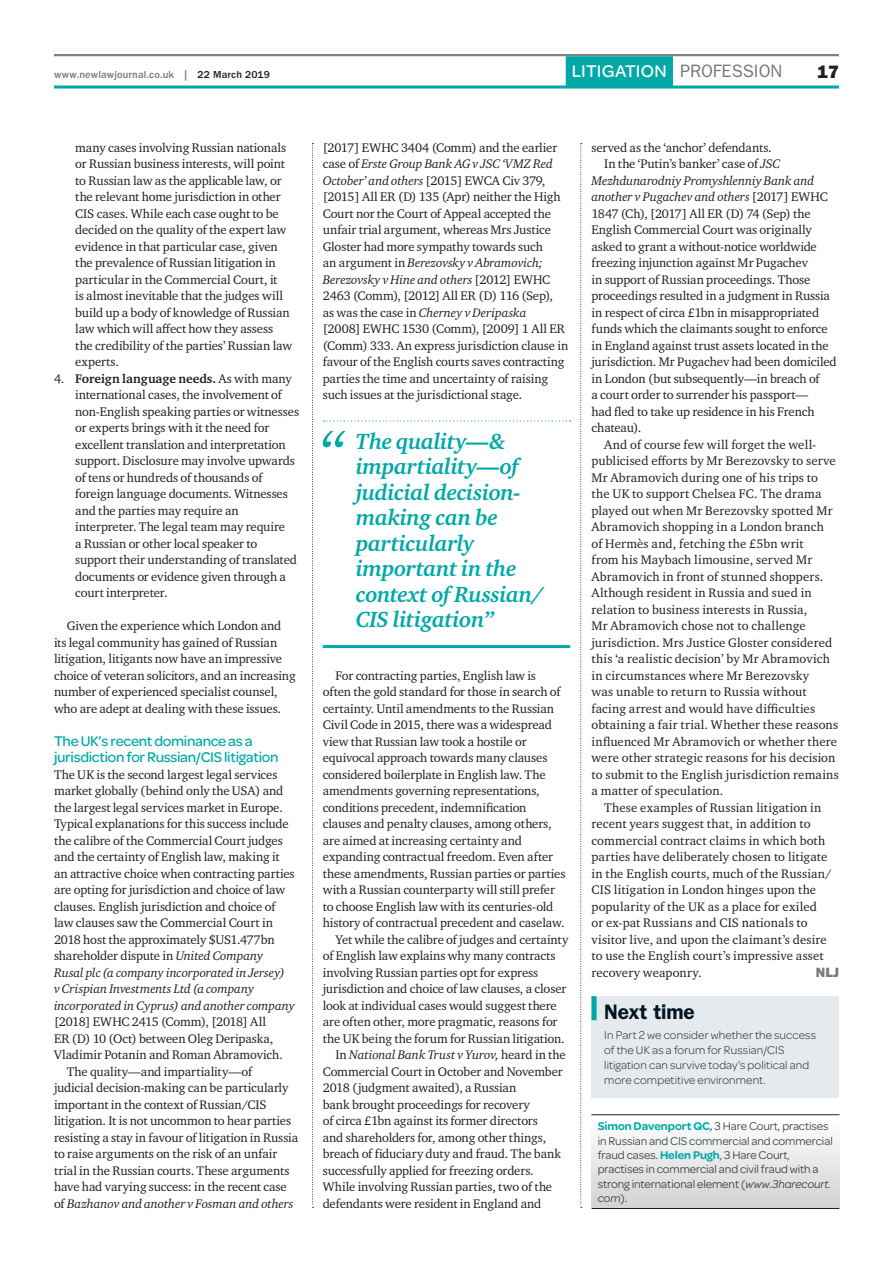
<style>
.page{position:relative;width:893px;height:1263px;background:#fff}
.page>*{position:absolute;margin:0;border:0;box-sizing:border-box;transform-origin:0 0}
.f-pullquote{font:italic 60.45px "Charter ITC Std";color:#00a9a7}
.f-pullquote-2{font:italic 700 22.5px/25.5px "Charter ITC Std";letter-spacing:-.015em;color:#00a9a7}
.f-panel_h1{font:600 21px "ITC Franklin Gothic Std";letter-spacing:-.01em;color:#011622}
.Professional_News{font:500 18px "Omnes";letter-spacing:.01em;color:#fff}
.t1{font:18px "ITC Franklin Gothic Std Hvy";color:#231f20}
.f-sub_h1{font:500 15px/16.5px "Omnes";letter-spacing:-.02em;color:#00a9a7}
.f-body{font:13.5px "ITC Franklin Gothic Std Hvy";color:#76787b}
.f-body-2{font:12.75px/16.5px "Charter ITC Std";letter-spacing:-.005em;color:#231f20}
.f-body1{font:12.75px/16.5px "Charter ITC Std";letter-spacing:-.01em;color:#231f20}
.f-author_sign_off{font:12px/14.4px "Omnes";letter-spacing:-.01em;color:#3e3e3f}
.f-panel_body1{font:300 12px/15px "Omnes";letter-spacing:.01em;color:#231f20}
.t2{font:500 10.5px "ITC Franklin Gothic Std";letter-spacing:.015em;color:#76787b}
.s1{color:#231f20}
.s2{font-family:"ITC Franklin Gothic Std";font-weight:400;color:#76787b}
.s3{font-weight:700}
.s4{font-style:italic}
.s5{font-weight:600;color:#00a9a7}
.s6{font-weight:600;color:#00afad}
</style>
<div class="page">
<hr style="left:54px;top:54px;width:785px;height:2px;background:#808285">
<hr style="left:54px;top:86px;width:785px;height:3px;background:#00a9a7">
<div style="left:566px;top:56px;width:107px;height:30px;background:#00a9a7"></div>
<svg style="left:323px;top:420px;width:248px;height:2px"></svg>
<hr style="left:323px;top:645px;width:247px;height:3px;background:#00a9a7">
<div style="left:591px;top:996px;width:248px;height:101px;background:#e4eaee"></div>
<div style="left:591px;top:996px;width:6px;height:24px;background:#00a9a7"></div>
<svg style="left:312px;top:143px;width:1px;height:1065px"></svg>
<svg style="left:580px;top:143px;width:2px;height:1065px"></svg>
<div style="left:592px;top:1116px;width:247px;height:92px;background:linear-gradient(to bottom,#fff,#d1d2d5)"></div>
<hr style="left:591px;top:1114px;width:249px;height:1px;background:#231f20">
<hr style="left:592px;top:1208px;width:247px;height:1px;background:#231f20">
<p class="t2" style="left:54px;top:69px;width:218px">www.newlawjournal.co.uk | <span class="s1">22 March 2019</span></p>
<p class="Professional_News" style="left:572px;top:61px;width:212px">Litigation <span class="s2">PROFESSION</span></p>
<p class="t1" style="left:817px;top:61px;width:23px">17</p>
<p class="f-body-2" style="left:75px;top:139px;width:218px">many cases involving Russian nationals or Russian business interests, will point to Russian law as the applicable law, or the relevant home jurisdiction in other CIS cases. While each case ought to be decided on the quality of the expert law evidence in that particular case, given the prevalence of Russian litigation in particular in the Commercial Court, it<br>is almost inevitable that the judges will build up a body of knowledge of Russian law which will affect how they assess the credibility of the parties’ Russian law experts.</p>
<p class="f-body-2" style="left:75px;top:370px;width:225px;text-indent:-21px">4. <span class="s3">Foreign language needs.</span> As with many international cases, the involvement of non-English speaking parties or witnesses or experts brings with it the need for excellent translation and interpretation support. Disclosure may involve upwards of tens or hundreds of thousands of foreign language documents. Witnesses and the parties may require an interpreter. The legal team may require<br>a Russian or other local speaker to support their understanding of translated documents or evidence given through a court interpreter.</p>
<p class="f-body-2" style="left:54px;top:617px;width:243px;text-indent:13px">Given the experience which London and its legal community has gained of Russian litigation, litigants now have an impressive choice of veteran solicitors, and an increasing number of experienced specialist counsel, who are adept at dealing with these issues.</p>
<p class="f-sub_h1" style="left:54px;top:732px;width:226px">The UK’s recent dominance as a jurisdiction for Russian/CIS litigation</p>
<p class="f-body1" style="left:54px;top:766px;width:242px">The UK is the second largest legal services market globally (behind only the USA) and the largest legal services market in Europe.<br>Typical explanations for this success include the calibre of the Commercial Court judges and the certainty of English law, making it an attractive choice when contracting parties are opting for jurisdiction and choice of law clauses. English jurisdiction and choice of law clauses saw the Commercial Court in 2018 host the approximately $US1.477bn shareholder dispute in <span class="s4">United Company Rusal plc (a company incorporated in Jersey)<br>v Crispian Investments Ltd (a company incorporated in Cyprus) and another company </span>[2018] EWHC 2415 (Comm), [2018] All<br>ER (D) 10 (Oct) between Oleg Deripaska, Vladimir Potanin and Roman Abramovich.</p>
<p class="f-body-2" style="left:54px;top:1063px;width:246px;text-indent:13px">The quality—and impartiality—of<br>judicial decision-making can be particularly important in the context of Russian/CIS litigation. It is not uncommon to hear parties resisting a stay in favour of litigation in Russia to raise arguments on the risk of an unfair trial in the Russian courts. These arguments have had varying success: in the recent case of <span class="s4">Bazhanov and another v Fosman and others</span></p>
<p class="f-body-2" style="left:323px;top:139px;width:247px">[2017] EWHC 3404 (Comm) and the earlier case of <span class="s4">Erste Group Bank AG v JSC ‘VMZ Red October’ and others</span> [2015] EWCA Civ 379, [2015] All ER (D) 135 (Apr) neither the High Court nor the Court of Appeal accepted the unfair trial argument, whereas Mrs Justice Gloster had more sympathy towards such<br>an argument in <span class="s4">Berezovsky v Abramovich; Berezovsky v Hine and others</span> [2012] EWHC 2463 (Comm), [2012] All ER (D) 116 (Sep),<br>as was the case in <span class="s4">Cherney v Deripaska<br></span>[2008] EWHC 1530 (Comm), [2009] 1 All ER (Comm) 333. An express jurisdiction clause in favour of the English courts saves contracting parties the time and uncertainty of raising such issues at the jurisdictional stage.</p>
<p class="f-pullquote" style="left:319px;top:416px;width:26px">“</p>
<p class="f-pullquote-2" style="left:356px;top:428px;width:189px">The quality—&amp; impartiality—of judicial decision&shy;making can be particularly important in the context of Russian/<br>CIS litigation”</p>
<p class="f-body-2" style="left:323px;top:667px;width:244px;text-indent:13px">For contracting parties, English law is often the gold standard for those in search of certainty. Until amendments to the Russian Civil Code in 2015, there was a widespread view that Russian law took a hostile or equivocal approach towards many clauses considered boilerplate in English law. The amendments governing representations, conditions precedent, indemnification clauses and penalty clauses, among others, are aimed at increasing certainty and expanding contractual freedom. Even after these amendments, Russian parties or parties with a Russian counterparty will still prefer to choose English law with its centuries-old history of contractual precedent and caselaw.</p>
<p class="f-body-2" style="left:323px;top:931px;width:247px;text-indent:13px">Yet while the calibre of judges and certainty of English law explains why many contracts involving Russian parties opt for express jurisdiction and choice of law clauses, a closer look at individual cases would suggest there are often other, more pragmatic, reasons for the UK being the forum for Russian litigation.</p>
<p class="f-body-2" style="left:323px;top:1046px;width:245px;text-indent:13px">In <span class="s4">National Bank Trust v Yurov,</span> heard in the Commercial Court in October and November 2018 (judgment awaited), a Russian<br>bank brought proceedings for recovery<br>of circa £1bn against its former directors<br>and shareholders for, among other things, breach of fiduciary duty and fraud. The bank successfully applied for freezing orders.<br>While involving Russian parties, two of the defendants were resident in England and</p>
<p class="f-body-2" style="left:591px;top:139px;width:182px">served as the ‘anchor’ defendants.</p>
<p class="f-body-2" style="left:591px;top:155px;width:247px;text-indent:13px">In the ‘Putin’s banker’ case of <span class="s4">JSC Mezhdunarodniy Promyshlenniy Bank and another v Pugachev and others</span> [2017] EWHC 1847 (Ch), [2017] All ER (D) 74 (Sep) the English Commercial Court was originally asked to grant a without-notice worldwide freezing injunction against Mr Pugachev<br>in support of Russian proceedings. Those proceedings resulted in a judgment in Russia in respect of circa £1bn in misappropriated funds which the claimants sought to enforce in England against trust assets located in the jurisdiction. Mr Pugachev had been domiciled in London (but subsequently—in breach of<br>a court order to surrender his passport—<br>had fled to take up residence in his French chateau).</p>
<p class="f-body-2" style="left:591px;top:436px;width:249px;text-indent:13px">And of course few will forget the well&shy;publicised efforts by Mr Berezovsky to serve Mr Abramovich during one of his trips to the UK to support Chelsea FC. The drama played out when Mr Berezovsky spotted Mr Abramovich shopping in a London branch<br>of Hermès and, fetching the £5bn writ<br>from his Maybach limousine, served Mr Abramovich in front of stunned shoppers.<br>Although resident in Russia and sued in relation to business interests in Russia,<br>Mr Abramovich chose not to challenge jurisdiction. Mrs Justice Gloster considered this ‘a realistic decision’ by Mr Abramovich in circumstances where Mr Berezovsky<br>was unable to return to Russia without facing arrest and would have difficulties obtaining a fair trial. Whether these reasons influenced Mr Abramovich or whether there were other strategic reasons for his decision to submit to the English jurisdiction remains a matter of speculation.</p>
<p class="f-body-2" style="left:591px;top:799px;width:242px;text-indent:13px">These examples of Russian litigation in recent years suggest that, in addition to commercial contract claims in which both parties have deliberately chosen to litigate in the English courts, much of the Russian/ CIS litigation in London hinges upon the popularity of the UK as a place for exiled or ex-pat Russians and CIS nationals to visitor live, and upon the claimant’s desire to use the English court’s impressive asset recovery weaponry.</p>
<p class="f-body" style="left:816px;top:964px;width:25px">NLJ</p>
<p class="f-panel_h1" style="left:604px;top:1000px;width:92px">Next time</p>
<p class="f-panel_body1" style="left:604px;top:1027px;width:213px">In Part 2 we consider whether the success of the UK as a forum for Russian/CIS litigation can survive today’s political and more competitive environment.</p>
<p class="f-author_sign_off" style="left:598px;top:1119px;width:237px"><span class="s5">Simon Davenport</span> <span class="s6">QC</span><span class="s5">,</span> 3 Hare Court, practises in Russian and CIS commercial and commercial fraud cases. <span class="s5">Helen Pugh</span>, 3 Hare Court, practises in commercial and civil fraud with a strong international element (<span class="s4">www.3harecourt. com</span>).</p>
</div>
